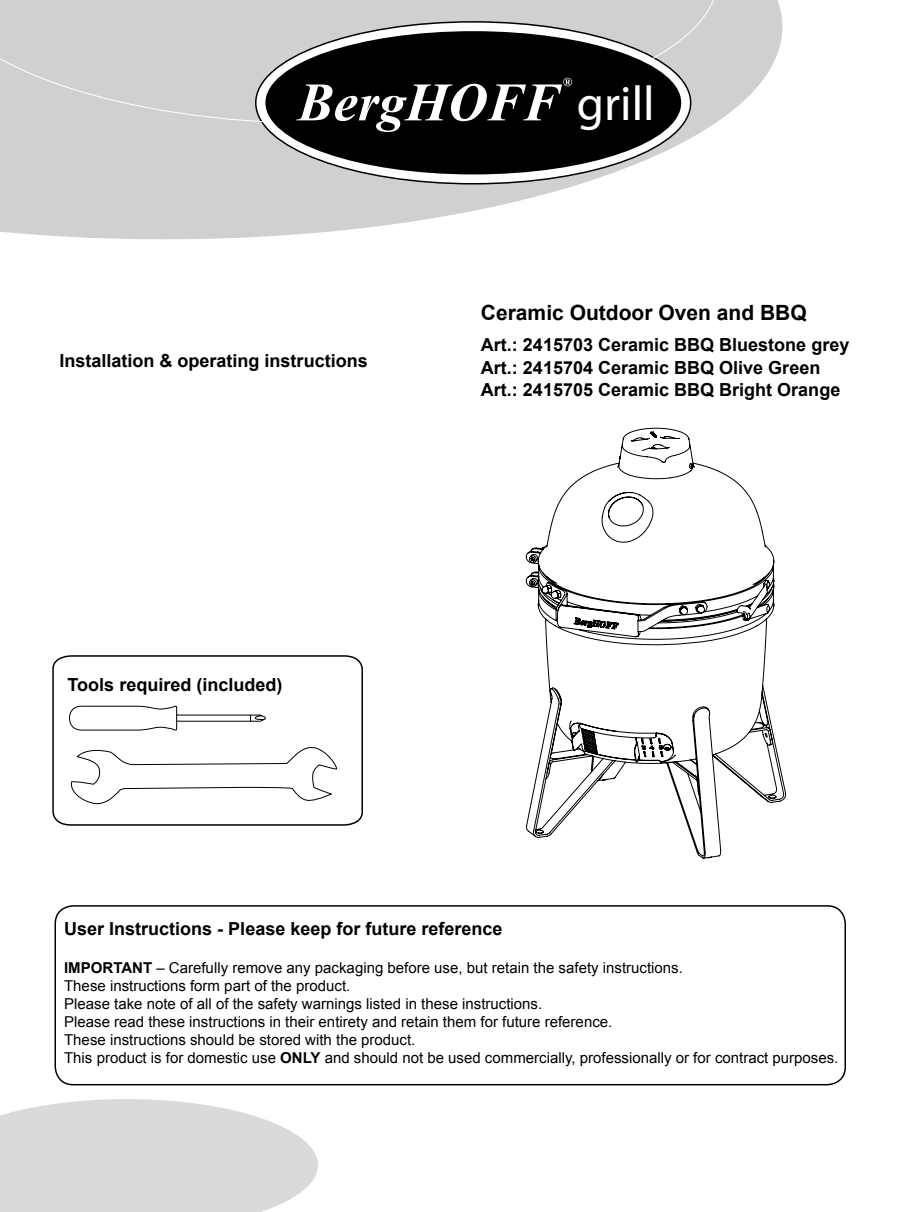
<style>
.page{position:relative;width:915px;height:1212px;background:#fff}
.page>*{position:absolute;margin:0;border:0;box-sizing:border-box;transform-origin:0 0}
.t1{font:45px "Myriad Pro";color:#fff}
.t2{font:700 21px "Arial";color:#000}
.t3{font:700 18px/22.5px "Arial";color:#000}
.t4{font:15px/18px "Arial";color:#000}
.s1{font-size:48.9px}
.s2{font-weight:700}
</style>
<div class="page">
<svg style="left:0;top:1099px;width:318px;height:113px;background:#dedede"></svg>
<svg style="left:0;top:0;width:782px;height:239px;fill:#d0d0d0"></svg>
<svg style="left:256px;top:22px;width:434px;height:162px"></svg>
<svg style="left:0;top:0;width:718px;height:124px;background:#d1d1d1"></svg>
<div style="left:265px;top:31px;width:416px;height:143px;background:#000;border-radius:50%"></div>
<svg style="left:296px;top:64px;width:275px;height:68px"></svg>
<div style="left:54px;top:905px;width:791px;height:180px;border:2px solid #000;border-radius:18px"></div>
<svg style="left:52px;top:655px;width:311px;height:171px"></svg>
<svg style="left:525px;top:428px;width:260px;height:431px"></svg>
<svg style="left:69px;top:705px;width:197px;height:26px"></svg>
<svg style="left:69px;top:745px;width:268px;height:61px"></svg>
<h1 class="t1" style="left:524px;top:60px;width:131px">grill<span class="s1">grill</span></h1>
<p class="t3" style="left:59px;top:350px;width:310px">Installation &amp; operating instructions</p>
<p class="t3" style="left:68px;top:674px;width:216px">Tools required (included)</p>
<h2 class="t2" style="left:481px;top:299px;width:327px">Ceramic Outdoor Oven and BBQ</h2>
<p class="t3" style="left:481px;top:334px;width:370px">Art.: 2415703 Ceramic BBQ Bluestone grey<br>Art.: 2415704 Ceramic BBQ Olive Green<br>Art.: 2415705 Ceramic BBQ Bright Orange</p>
<p class="t3" style="left:64px;top:918px;width:440px">User Instructions - Please keep for future reference</p>
<p class="t4" style="left:64px;top:959px;width:775px"><span class="s2">IMPORTANT</span> – Carefully remove any packaging before use, but retain the safety instructions.<br>These instructions form part of the product.<br>Please take note of all of the safety warnings listed in these instructions.<br>Please read these instructions in their entirety and retain them for future reference.<br>These instructions should be stored with the product.<br>This product is for domestic use <span class="s2">ONLY</span> and should not be used commercially, professionally or for contract purposes.</p>
</div>
